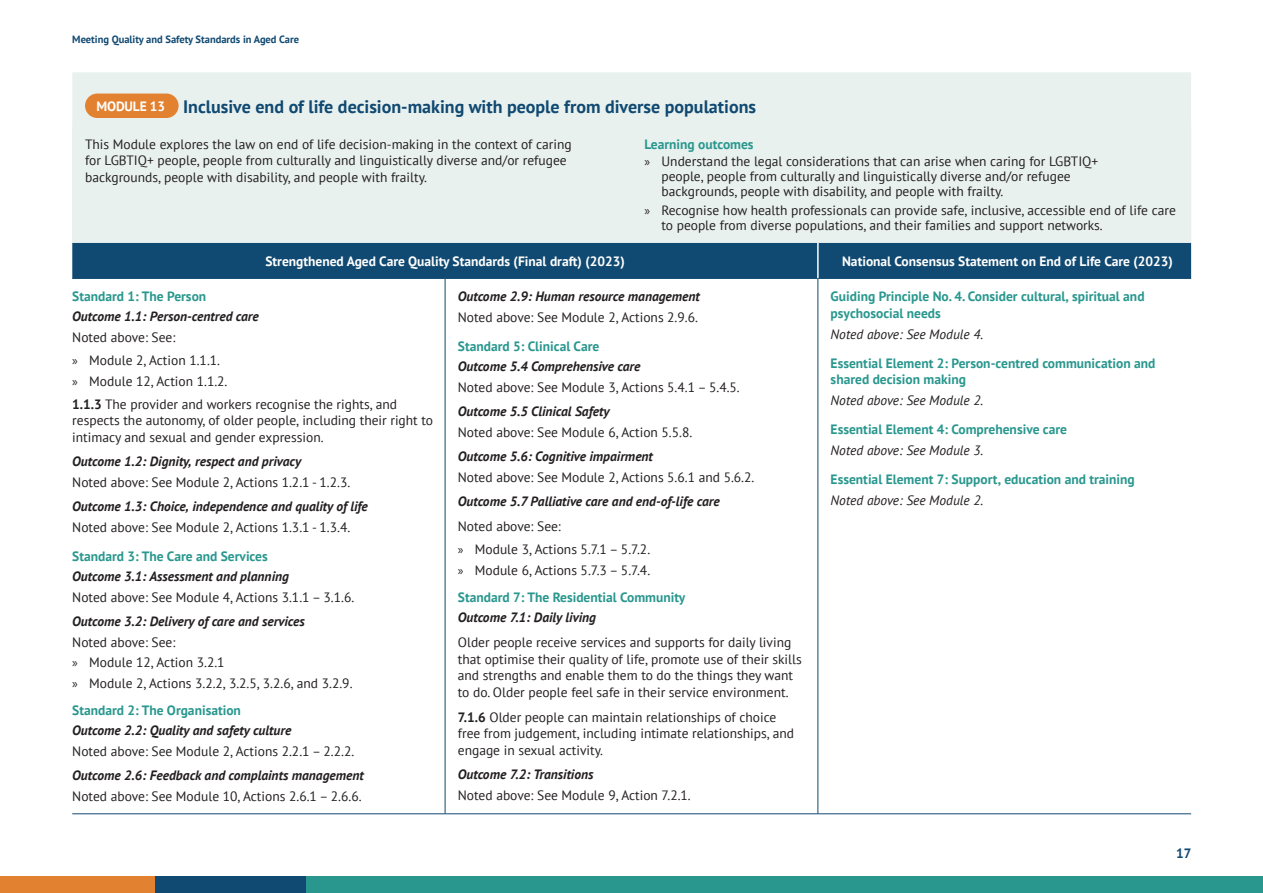
<style>
.page{position:relative;width:1263px;height:893px;background:#fff}
.page>*{position:absolute;margin:0;border:0;box-sizing:border-box;transform-origin:0 0}
.t1{font:700 18px "PT Sans";color:#104971}
.Body{font:13.5px/16.5px "PT Sans";color:#231f20}
.Body-2{font:italic 700 13.5px "PT Sans";color:#231f20}
.Heading_2{font:700 13.5px/16.5px "PT Sans";color:#29978e}
.Body-3{font:700 13.5px "PT Sans";color:#fff}
.Body-4{font:italic 13.5px "PT Sans";color:#231f20}
.t2{font:700 13.5px "PT Sans";color:#104971}
.t3{font:700 10.5px "PT Sans";color:#104971}
.s1{font-family:"Myriad Pro"}
.s2{font-weight:700}
</style>
<div class="page">
<div style="left:305px;top:877px;width:958px;height:16px;background:#29978e"></div>
<div style="left:155px;top:877px;width:150px;height:16px;background:#104971"></div>
<div style="left:0;top:877px;width:155px;height:16px;background:#e28130"></div>
<div style="left:72px;top:72px;width:1119px;height:54px;background:#e9f1ef"></div>
<div style="left:72px;top:243px;width:1119px;height:35px;background:#104971"></div>
<hr style="left:72px;top:278px;width:373px;height:1px;background:#104971">
<hr style="left:445px;top:278px;width:373px;height:1px;background:#104971">
<hr style="left:818px;top:278px;width:373px;height:1px;background:#104971">
<hr style="left:72px;top:813px;width:373px;height:1px;background:#104971">
<hr style="left:445px;top:813px;width:373px;height:1px;background:#104971">
<hr style="left:818px;top:813px;width:373px;height:1px;background:#104971">
<hr style="left:817px;top:243px;width:2px;height:35px;background:#fff">
<hr style="left:445px;top:279px;width:1px;height:535px;background:#104971">
<hr style="left:818px;top:279px;width:1px;height:535px;background:#104971">
<div style="left:85px;top:94px;width:94px;height:24px;background:#e28130;border-radius:12px"></div>
<div style="left:72px;top:126px;width:1119px;height:117px;background:#e9f1ef"></div>
<p class="t3" style="left:72px;top:32px;width:228px">Meeting Quality and Safety Standards in Aged Care</p>
<p class="Body-3" style="left:96px;top:97px;width:70px">MODULE 13</p>
<h2 class="t1" style="left:183px;top:95px;width:574px">Inclusive end of life decision-making with people from diverse populations</h2>
<p class="Body" style="left:85px;top:135px;width:488px">This Module explores the law on end of life decision-making in the context of caring for LGBTIQ+ people, people from culturally and linguistically diverse and/or refugee backgrounds, people with disability, and people with frailty.</p>
<p class="Heading_2" style="left:644px;top:135px;width:111px">Learning outcomes</p>
<p class="Body" style="left:661px;top:153px;width:438px;line-height:15px;text-indent:-17px"><span class="s1">»</span> Understand the legal considerations that can arise when caring for LGBTIQ+ people, people from culturally and linguistically diverse and/or refugee backgrounds, people with disability, and people with frailty.</p>
<p class="Body" style="left:661px;top:202px;width:516px;line-height:15px;text-indent:-17px"><span class="s1">»</span> Recognise how health professionals can provide safe, inclusive, accessible end of life care to people from diverse populations, and their families and support networks.</p>
<p class="Body-3" style="left:265px;top:252px;width:361px">Strengthened Aged Care Quality Standards (Final draft) (2023)</p>
<p class="Body-3" style="left:842px;top:252px;width:332px">National Consensus Statement on End of Life Care (2023)</p>
<p class="Heading_2" style="left:72px;top:288px;width:135px">Standard 1: The Person</p>
<p class="Body-2" style="left:72px;top:308px;width:188px">Outcome 1.1: Person-centred care</p>
<p class="Body" style="left:72px;top:329px;width:105px">Noted above: See:</p>
<p class="Body" style="left:72px;top:352px;width:149px"><span class="s1">»</span> Module 2, Action 1.1.1.</p>
<p class="Body" style="left:72px;top:372px;width:157px"><span class="s1">»</span> Module 12, Action 1.1.2.</p>
<p class="Body" style="left:72px;top:395px;width:362px"><span class="s2">1.1.3</span> The provider and workers recognise the rights, and respects the autonomy, of older people, including their right to intimacy and sexual and gender expression.</p>
<p class="Body-2" style="left:72px;top:452px;width:230px">Outcome 1.2: Dignity, respect and privacy</p>
<p class="Body" style="left:72px;top:473px;width:279px">Noted above: See Module 2, Actions 1.2.1 - 1.2.3.</p>
<p class="Body-2" style="left:72px;top:497px;width:297px">Outcome 1.3: Choice, independence and quality of life</p>
<p class="Body" style="left:72px;top:518px;width:279px">Noted above: See Module 2, Actions 1.3.1 - 1.3.4.</p>
<p class="Heading_2" style="left:72px;top:548px;width:197px">Standard 3: The Care and Services</p>
<p class="Body-2" style="left:72px;top:567px;width:218px">Outcome 3.1: Assessment and planning</p>
<p class="Body" style="left:72px;top:588px;width:283px">Noted above: See Module 4, Actions 3.1.1 – 3.1.6.</p>
<p class="Body-2" style="left:72px;top:612px;width:234px">Outcome 3.2: Delivery of care and services</p>
<p class="Body" style="left:72px;top:633px;width:105px">Noted above: See:</p>
<p class="Body" style="left:72px;top:654px;width:154px"><span class="s1">»</span> Module 12, Action 3.2.1</p>
<p class="Body" style="left:72px;top:675px;width:282px"><span class="s1">»</span> Module 2, Actions 3.2.2, 3.2.5, 3.2.6, and 3.2.9.</p>
<p class="Heading_2" style="left:72px;top:702px;width:170px">Standard 2: The Organisation</p>
<p class="Body-2" style="left:72px;top:722px;width:221px">Outcome 2.2: Quality and safety culture</p>
<p class="Body" style="left:72px;top:743px;width:283px">Noted above: See Module 2, Actions 2.2.1 – 2.2.2.</p>
<p class="Body-2" style="left:72px;top:767px;width:293px">Outcome 2.6: Feedback and complaints management</p>
<p class="Body" style="left:72px;top:788px;width:291px">Noted above: See Module 10, Actions 2.6.1 – 2.6.6.</p>
<p class="Body-2" style="left:458px;top:288px;width:244px">Outcome 2.9: Human resource management</p>
<p class="Body" style="left:458px;top:309px;width:242px">Noted above: See Module 2, Actions 2.9.6.</p>
<p class="Heading_2" style="left:458px;top:338px;width:143px">Standard 5: Clinical Care</p>
<p class="Body-2" style="left:458px;top:358px;width:184px">Outcome 5.4 Comprehensive care</p>
<p class="Body" style="left:458px;top:379px;width:283px">Noted above: See Module 3, Actions 5.4.1 – 5.4.5.</p>
<p class="Body-2" style="left:458px;top:403px;width:153px">Outcome 5.5 Clinical Safety</p>
<p class="Body" style="left:458px;top:424px;width:236px">Noted above: See Module 6, Action 5.5.8.</p>
<p class="Body-2" style="left:458px;top:448px;width:197px">Outcome 5.6: Cognitive impairment</p>
<p class="Body" style="left:458px;top:469px;width:298px">Noted above: See Module 2, Actions 5.6.1 and 5.6.2.</p>
<p class="Body-2" style="left:458px;top:493px;width:263px">Outcome 5.7 Palliative care and end-of-life care</p>
<p class="Body" style="left:458px;top:518px;width:105px">Noted above: See:</p>
<p class="Body" style="left:458px;top:541px;width:194px"><span class="s1">»</span> Module 3, Actions 5.7.1 – 5.7.2.</p>
<p class="Body" style="left:458px;top:562px;width:194px"><span class="s1">»</span> Module 6, Actions 5.7.3 – 5.7.4.</p>
<p class="Heading_2" style="left:458px;top:589px;width:229px">Standard 7: The Residential Community</p>
<p class="Body-2" style="left:458px;top:608px;width:140px">Outcome 7.1: Daily living</p>
<p class="Body" style="left:458px;top:634px;width:345px">Older people receive services and supports for daily living that optimise their quality of life, promote use of their skills and strengths and enable them to do the things they want to do. Older people feel safe in their service environment.</p>
<p class="Body" style="left:458px;top:708px;width:338px"><span class="s2">7.1.6</span> Older people can maintain relationships of choice free from judgement, including intimate relationships, and engage in sexual activity.</p>
<p class="Body-2" style="left:458px;top:765px;width:137px">Outcome 7.2: Transitions</p>
<p class="Body" style="left:458px;top:786px;width:234px">Noted above: See Module 9, Action 7.2.1.</p>
<p class="Heading_2" style="left:831px;top:288px;width:315px">Guiding Principle No. 4. Consider cultural, spiritual and psychosocial needs</p>
<p class="Body-4" style="left:831px;top:325px;width:154px">Noted above: See Module 4.</p>
<p class="Heading_2" style="left:831px;top:355px;width:326px">Essential Element 2: Person-centred communication and shared decision making</p>
<p class="Body-4" style="left:831px;top:392px;width:154px">Noted above: See Module 2.</p>
<p class="Heading_2" style="left:831px;top:421px;width:238px">Essential Element 4: Comprehensive care</p>
<p class="Body-4" style="left:831px;top:442px;width:154px">Noted above: See Module 3.</p>
<p class="Heading_2" style="left:831px;top:471px;width:306px">Essential Element 7: Support, education and training</p>
<p class="Body-4" style="left:831px;top:492px;width:154px">Noted above: See Module 2.</p>
<p class="t2" style="left:1176px;top:844px;width:17px">17</p>
</div>
